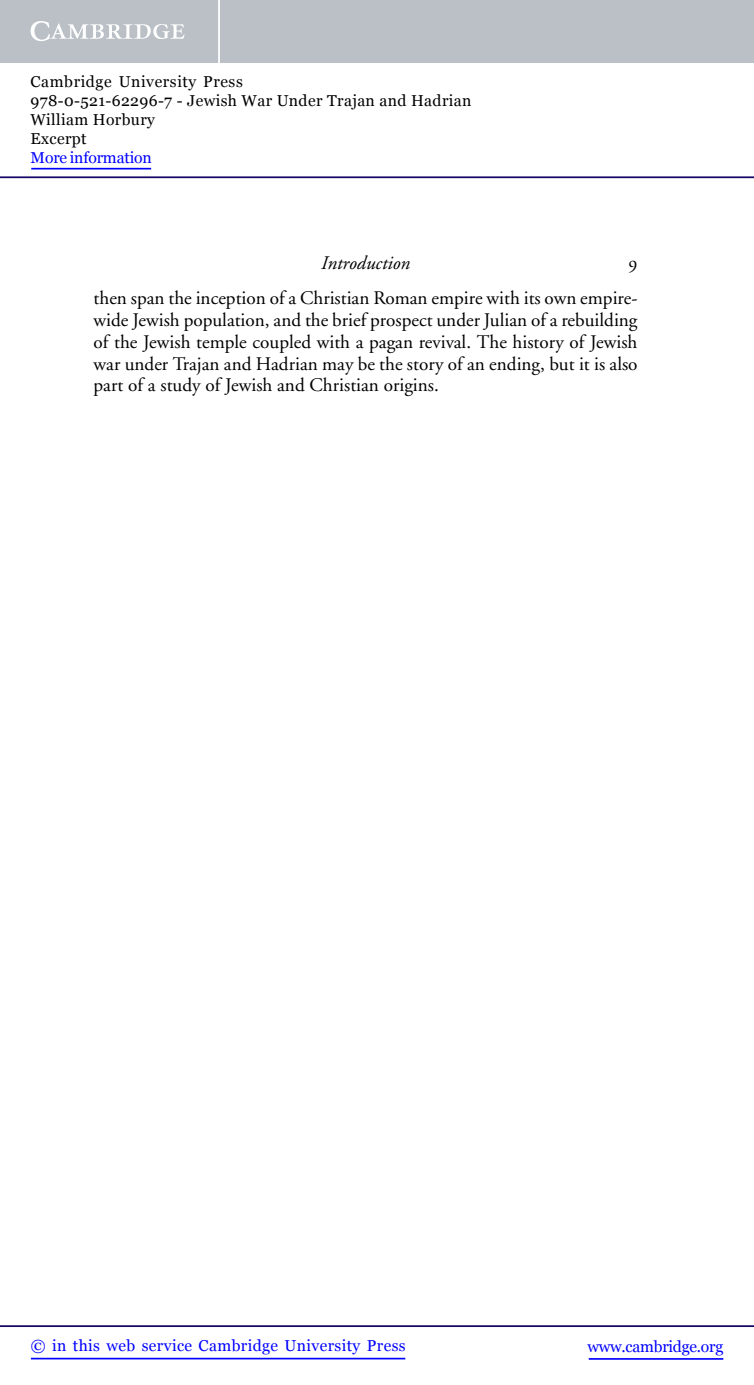
<style>
.page{position:relative;width:754px;height:1385px;background:#fff}
.page>*{position:absolute;margin:0;border:0;box-sizing:border-box;transform-origin:0 0}
.t1{font:19.25px/21.9px "Adobe Garamond";color:#000;text-align:justify}
.t2{font:19.25px "Adobe Garamond Italic Os F";color:#000}
.t3{font:19.25px "Adobe Garamond Exp";color:#000}
.t4{font:15.75px/18.9px "Georgia";letter-spacing:.025em;color:#000}
.t5{font:15.75px "Georgia";letter-spacing:.025em;color:#00f}
.t6{font:15.75px "Georgia";letter-spacing:-.015em;color:#00f}
.t7{font:15.75px "Georgia";letter-spacing:-.01em;color:#00f}
</style>
<div class="page">
<hr style="left:589px;top:1358px;width:134px;height:1px;background:#00f">
<hr style="left:0;top:1325px;width:754px;height:2px;background:#150666">
<hr style="left:31px;top:1357px;width:374px;height:2px;background:#00f">
<div style="left:0;top:0;width:754px;height:63px;background:#bac0c6"></div>
<svg style="left:31px;top:21px;width:154px;height:20px"></svg>
<hr style="left:218px;top:0;width:2px;height:63px;background:#fff">
<hr style="left:0;top:176px;width:754px;height:2px;background:#150666">
<hr style="left:31px;top:168px;width:120px;height:1px;background:#00f">
<p class="t4" style="left:31px;top:73px;width:442px">Cambridge University Press<br>978-0-521-62296-7 - Jewish War Under Trajan and Hadrian<br>William Horbury<br>Excerpt</p>
<p class="t7" style="left:31px;top:148px;width:123px">More information</p>
<p class="t2" style="left:321px;top:255px;width:91px">Introduction</p>
<p class="t3" style="left:628px;top:256px;width:11px">9</p>
<p class="t1" style="left:94px;top:289px;width:545px">then span the inception of a Christian Roman empire with its own empire&shy;wide Jewish population, and the brief prospect under Julian of a rebuilding of the Jewish temple coupled with a pagan revival. The history of Jewish war under Trajan and Hadrian may be the story of an ending, but it is also part of a study of Jewish and Christian origins.</p>
<p class="t5" style="left:31px;top:1336px;width:376px">© in this web service Cambridge University Press</p>
<p class="t6" style="left:587px;top:1336px;width:137px">www.cambridge.org</p>
</div>
